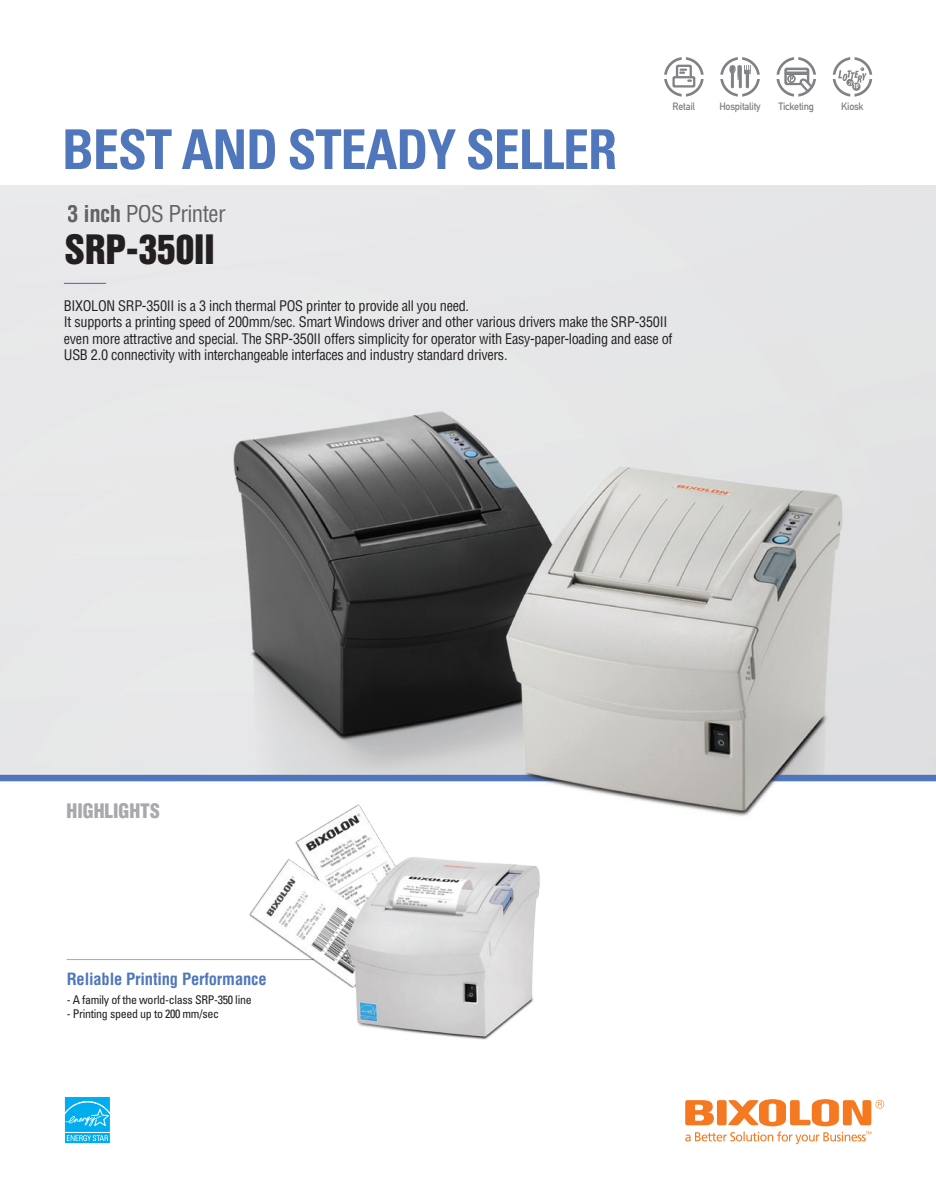
<style>
.page{position:relative;width:936px;height:1191px;background:#fff}
.page>*{position:absolute;margin:0;border:0;box-sizing:border-box;transform-origin:0 0}
.t1{font:700 condensed 54.9px "Univers LT Std";letter-spacing:-.02em;color:#5076bb;scale:.95 1}
.t2{font:37.05px "Helvetica Inserat LT Std";color:#231f20}
.t3{font:condensed 22.8px "Helvetica LT Std";letter-spacing:-.025em;color:#6c6d70}
.t4{font:900 condensed 19.5px "Helvetica LT Std";color:#a8a9ad}
.t5{font:700 condensed 16.5px "Helvetica LT Std";letter-spacing:-.01em;color:#5076bb}
.t6{font:condensed 14.25px/16.5px "Helvetica LT Std";letter-spacing:-.02em;color:#231f20}
.t7{font:condensed 12px "Univers";letter-spacing:-.025em;color:#231f20}
.t8{font:10.5px "DIN Mittelschrift Std";letter-spacing:-.025em;color:#808285;scale:.95 1}
.s1{font-weight:700}
</style>
<div class="page">
<img style="left:0;top:186px;width:935px;height:630px">
<svg style="left:64px;top:1097px;width:46px;height:47px;background:#33bef2"></svg>
<svg style="left:720px;top:57px;width:39px;height:40px"></svg>
<svg style="left:776px;top:57px;width:40px;height:40px"></svg>
<svg style="left:664px;top:57px;width:39px;height:40px"></svg>
<hr style="left:67px;top:959px;width:280px;height:1px;background:#a8a9ad">
<img style="left:232px;top:792px;width:334px;height:248px">
<svg style="left:832px;top:57px;width:40px;height:40px"></svg>
<svg style="left:685px;top:1099px;width:199px;height:45px"></svg>
<hr style="left:64px;top:283px;width:42px;height:1px;background:#5076bb">
<h1 class="t1" style="left:62px;top:116px;width:585px">BEST AND STEADY SELLER</h1>
<h3 class="t3" style="left:68px;top:200px;width:159px"><span class="s1">3 inch</span> POS Printer</h3>
<h2 class="t2" style="left:64px;top:227px;width:152px">SRP-350II</h2>
<p class="t8" style="left:672px;top:100px;width:25px">Retail</p>
<p class="t8" style="left:719px;top:100px;width:45px">Hospitality</p>
<p class="t8" style="left:778px;top:100px;width:39px">Ticketing</p>
<p class="t8" style="left:841px;top:100px;width:25px">Kiosk</p>
<p class="t6" style="left:64px;top:297px;width:610px">BIXOLON SRP-350II is a 3 inch thermal POS printer to provide all you need.<br>It supports a printing speed of 200mm/sec. Smart Windows driver and other various drivers make the SRP-350II even more attractive and special. The SRP-350II offers simplicity for operator with Easy-paper-loading and ease of USB 2.0 connectivity with interchangeable interfaces and industry standard drivers.</p>
<h3 class="t4" style="left:67px;top:798px;width:95px">HIGHLIGHTS</h3>
<p class="t5" style="left:67px;top:968px;width:201px">Reliable Printing Performance</p>
<p class="t7" style="left:67px;top:992px;width:186px">- A family of the world-class SRP-350 line</p>
<p class="t7" style="left:67px;top:1006px;width:154px">- Printing speed up to 200 mm/sec</p>
</div>
